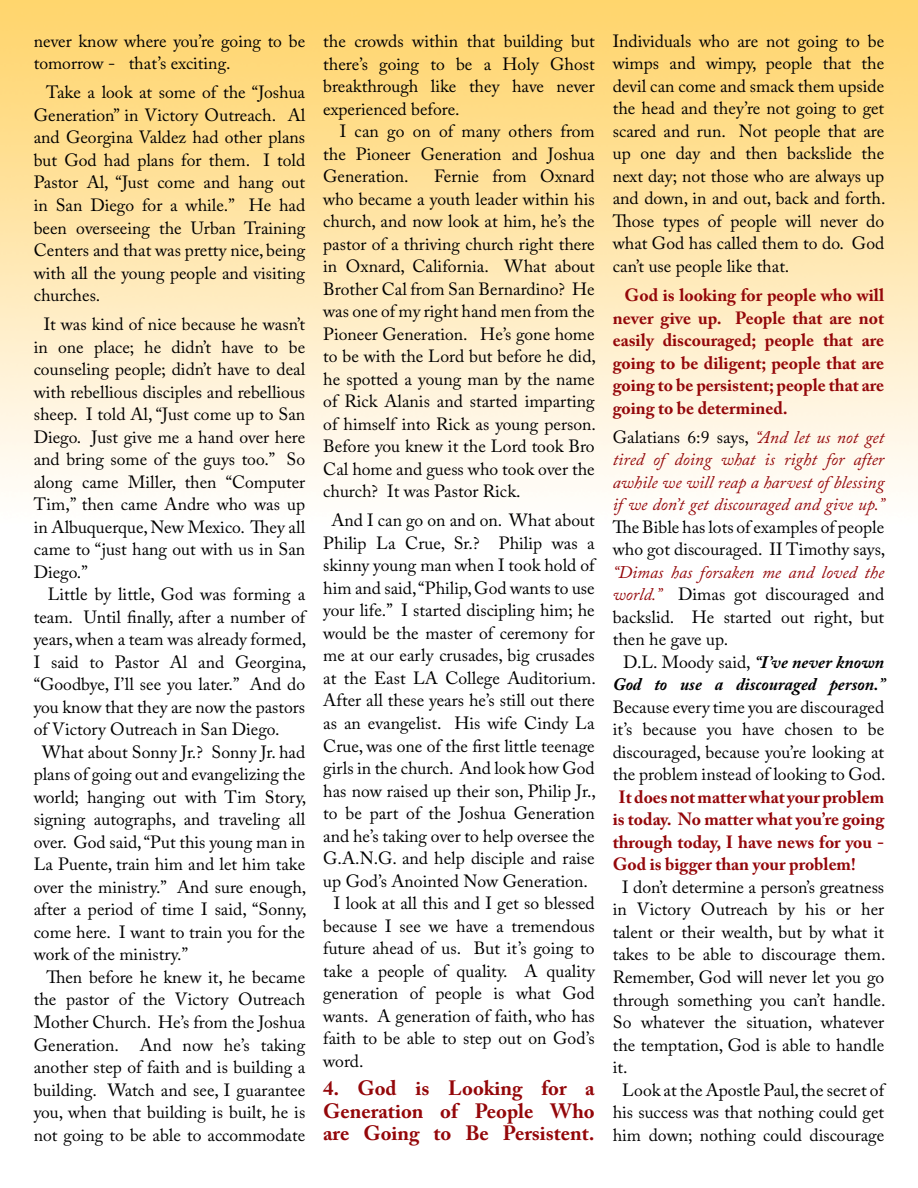
<style>
.page{position:relative;width:918px;height:1188px;background:#fff}
.page>*{position:absolute;margin:0;border:0;box-sizing:border-box;transform-origin:0 0}
.t1{font:700 20.7px/22.5px "Adobe Caslon Pro";color:#94070a;text-align:justify}
.t2{font:17.7px/22.5px "Adobe Caslon Pro";color:#000;text-align:justify}
.t3{font:700 17.7px/22.5px "Adobe Caslon Pro";color:#94070a;text-align:justify}
.t4{font:italic 17.7px/22.5px "Adobe Caslon Pro";color:#94070a;text-align:justify}
.t5{font:italic 700 17.7px "Adobe Caslon Pro";color:#000}
.s1{font-style:normal;color:#000}
.s2{font-style:italic;color:#94070a}
.s3{font-weight:400;font-style:normal}
</style>
<div class="page">
<p class="t2" style="left:34px;top:29px;width:273px">never know where you’re going to be tomorrow - that’s exciting.</p>
<p class="t2" style="left:34px;top:81px;width:273px;text-indent:12px">Take a look at some of the “Joshua Generation” in Victory Outreach. Al and Georgina Valdez had other plans but God had plans for them. I told Pastor Al, “Just come and hang out in San Diego for a while.” He had been overseeing the Urban Training Centers and that was pretty nice, being with all the young people and visiting churches.</p>
<p class="t2" style="left:34px;top:313px;width:273px;text-indent:10px">It was kind of nice because he wasn’t in one place; he didn’t have to be counseling people; didn’t have to deal with rebellious disciples and rebellious sheep. I told Al, “Just come up to San Diego. Just give me a hand over here and bring some of the guys too.” So along came Miller, then “Computer Tim,” then came Andre who was up in Albuquerque, New Mexico. They all came to “just hang out with us in San Diego.”</p>
<p class="t2" style="left:48px;top:583px;width:259px">Little by little, God was forming a</p>
<p class="t2" style="left:34px;top:606px;width:273px">team. Until finally, after a number of</p>
<p class="t2" style="left:34px;top:628px;width:274px">years, when a team was already formed,</p>
<p class="t2" style="left:34px;top:651px;width:274px">I said to Pastor Al and Georgina,</p>
<p class="t2" style="left:34px;top:673px;width:273px">“Goodbye, I’ll see you later.” And do</p>
<p class="t2" style="left:34px;top:696px;width:273px">you know that they are now the pastors</p>
<p class="t2" style="left:34px;top:718px;width:247px">of Victory Outreach in San Diego.</p>
<p class="t2" style="left:42px;top:741px;width:265px">What about Sonny Jr.? Sonny Jr. had</p>
<p class="t2" style="left:34px;top:763px;width:273px">plans of going out and evangelizing the</p>
<p class="t2" style="left:34px;top:786px;width:274px">world; hanging out with Tim Story,</p>
<p class="t2" style="left:34px;top:808px;width:273px">signing autographs, and traveling all</p>
<p class="t2" style="left:34px;top:831px;width:273px">over. God said, “Put this young man in</p>
<p class="t2" style="left:34px;top:853px;width:273px">La Puente, train him and let him take</p>
<p class="t2" style="left:34px;top:876px;width:274px">over the ministry.” And sure enough,</p>
<p class="t2" style="left:34px;top:898px;width:274px">after a period of time I said, “Sonny,</p>
<p class="t2" style="left:34px;top:921px;width:273px">come here. I want to train you for the</p>
<p class="t2" style="left:34px;top:943px;width:156px">work of the ministry.”</p>
<p class="t2" style="left:46px;top:966px;width:260px">Then before he knew it, he became</p>
<p class="t2" style="left:34px;top:988px;width:273px">the pastor of the Victory Outreach</p>
<p class="t2" style="left:34px;top:1011px;width:273px">Mother Church. He’s from the Joshua</p>
<p class="t2" style="left:34px;top:1033px;width:273px">Generation. And now he’s taking</p>
<p class="t2" style="left:34px;top:1056px;width:273px">another step of faith and is building a</p>
<p class="t2" style="left:34px;top:1078px;width:273px">building. Watch and see, I guarantee</p>
<p class="t2" style="left:34px;top:1101px;width:273px">you, when that building is built, he is</p>
<p class="t2" style="left:34px;top:1123px;width:273px">not going to be able to accommodate</p>
<p class="t2" style="left:323px;top:30px;width:273px">the crowds within that building but there’s going to be a Holy Ghost breakthrough like they have never experienced before.</p>
<p class="t2" style="left:323px;top:120px;width:273px;text-indent:17px">I can go on of many others from the Pioneer Generation and Joshua Generation.</p>
<p class="t2" style="left:323px;top:165px;width:274px;text-indent:111px">Fernie from Oxnard who became a youth leader within his church, and now look at him, he’s the pastor of a thriving church right there in Oxnard, California. What about Brother Cal from San Bernardino? He was one of my right hand men from the Pioneer Generation. He’s gone home to be with the Lord but before he did, he spotted a young man by the name of Rick Alanis and started imparting of himself into Rick as young person.<br>Before you knew it the Lord took Bro Cal home and guess who took over the church? It was Pastor Rick.</p>
<p class="t2" style="left:331px;top:509px;width:265px">And I can go on and on. What about</p>
<p class="t2" style="left:323px;top:532px;width:273px">Philip La Crue, Sr.? Philip was a</p>
<p class="t2" style="left:323px;top:554px;width:273px">skinny young man when I took hold of</p>
<p class="t2" style="left:323px;top:577px;width:273px">him and said, “Philip, God wants to use</p>
<p class="t2" style="left:323px;top:599px;width:273px">your life.” I started discipling him; he</p>
<p class="t2" style="left:323px;top:622px;width:273px">would be the master of ceremony for</p>
<p class="t2" style="left:323px;top:644px;width:273px">me at our early crusades, big crusades</p>
<p class="t2" style="left:323px;top:667px;width:274px">at the East LA College Auditorium.</p>
<p class="t2" style="left:323px;top:689px;width:273px">After all these years he’s still out there</p>
<p class="t2" style="left:323px;top:712px;width:273px">as an evangelist. His wife Cindy La</p>
<p class="t2" style="left:323px;top:734px;width:273px">Crue, was one of the first little teenage</p>
<p class="t2" style="left:323px;top:757px;width:273px">girls in the church. And look how God</p>
<p class="t2" style="left:323px;top:779px;width:274px">has now raised up their son, Philip Jr.,</p>
<p class="t2" style="left:323px;top:802px;width:273px">to be part of the Joshua Generation</p>
<p class="t2" style="left:323px;top:824px;width:273px">and he’s taking over to help oversee the</p>
<p class="t2" style="left:323px;top:847px;width:273px">G.A.N.G. and help disciple and raise</p>
<p class="t2" style="left:323px;top:869px;width:266px">up God’s Anointed Now Generation.</p>
<p class="t2" style="left:334px;top:892px;width:262px">I look at all this and I get so blessed</p>
<p class="t2" style="left:323px;top:914px;width:273px">because I see we have a tremendous</p>
<p class="t2" style="left:323px;top:937px;width:273px">future ahead of us. But it’s going to</p>
<p class="t2" style="left:323px;top:959px;width:273px">take a people of quality. A quality</p>
<p class="t2" style="left:323px;top:982px;width:273px">generation of people is what God</p>
<p class="t2" style="left:323px;top:1004px;width:273px">wants. A generation of faith, who has</p>
<p class="t2" style="left:323px;top:1027px;width:273px">faith to be able to step out on God’s</p>
<p class="t2" style="left:323px;top:1049px;width:42px">word.</p>
<p class="t1" style="left:323px;top:1077px;width:273px">4. God is Looking for a Generation of People Who are Going to Be Persistent.</p>
<p class="t2" style="left:613px;top:29px;width:274px">Individuals who are not going to be wimps and wimpy, people that the devil can come and smack them upside the head and they’re not going to get scared and run. Not people that are up one day and then backslide the next day; not those who are always up and down, in and out, back and forth.<br>Those types of people will never do what God has called them to do. God can’t use people like that.</p>
<p class="t3" style="left:613px;top:284px;width:273px;text-indent:12px">God is looking for people who will never give up. People that are not easily discouraged; people that are going to be diligent; people that are going to be persistent; people that are going to be determined.</p>
<p class="t4" style="left:613px;top:425px;width:274px"><span class="s1">Galatians 6:9 says,</span> “And let us not get tired of doing what is right for after awhile we will reap a harvest of blessing if we don’t get discouraged and give up.”</p>
<p class="t2" style="left:613px;top:515px;width:274px">The Bible has lots of examples of people who got discouraged. II Timothy says,</p>
<p class="t4" style="left:613px;top:561px;width:273px">“Dimas has forsaken me and loved the</p>
<p class="t2" style="left:613px;top:583px;width:273px"><span class="s2">world.”</span> Dimas got discouraged and</p>
<p class="t2" style="left:613px;top:606px;width:273px">backslid. He started out right, but</p>
<p class="t2" style="left:613px;top:628px;width:117px">then he gave up.</p>
<p class="t5" style="left:623px;top:651px;width:263px"><span class="s3">D.L. Moody said,</span> “I’ve never known</p>
<p class="t5" style="left:613px;top:674px;width:274px">God to use a discouraged person.”</p>
<p class="t2" style="left:613px;top:696px;width:274px">Because every time you are discouraged it’s because you have chosen to be discouraged, because you’re looking at the problem instead of looking to God.</p>
<p class="t3" style="left:613px;top:786px;width:273px;text-indent:6px">It does not matter what your problem is today. No matter what you’re going through today, I have news for you - God is bigger than your problem!</p>
<p class="t2" style="left:622px;top:876px;width:264px">I don’t determine a person’s greatness</p>
<p class="t2" style="left:613px;top:898px;width:273px">in Victory Outreach by his or her</p>
<p class="t2" style="left:613px;top:921px;width:273px">talent or their wealth, but by what it</p>
<p class="t2" style="left:613px;top:943px;width:274px">takes to be able to discourage them.</p>
<p class="t2" style="left:613px;top:966px;width:273px">Remember, God will never let you go</p>
<p class="t2" style="left:613px;top:988px;width:274px">through something you can’t handle.</p>
<p class="t2" style="left:613px;top:1011px;width:273px">So whatever the situation, whatever</p>
<p class="t2" style="left:613px;top:1033px;width:273px">the temptation, God is able to handle</p>
<p class="t2" style="left:613px;top:1056px;width:16px">it.</p>
<p class="t2" style="left:622px;top:1078px;width:264px">Look at the Apostle Paul, the secret of</p>
<p class="t2" style="left:613px;top:1101px;width:273px">his success was that nothing could get</p>
<p class="t2" style="left:613px;top:1123px;width:273px">him down; nothing could discourage</p>
</div>
